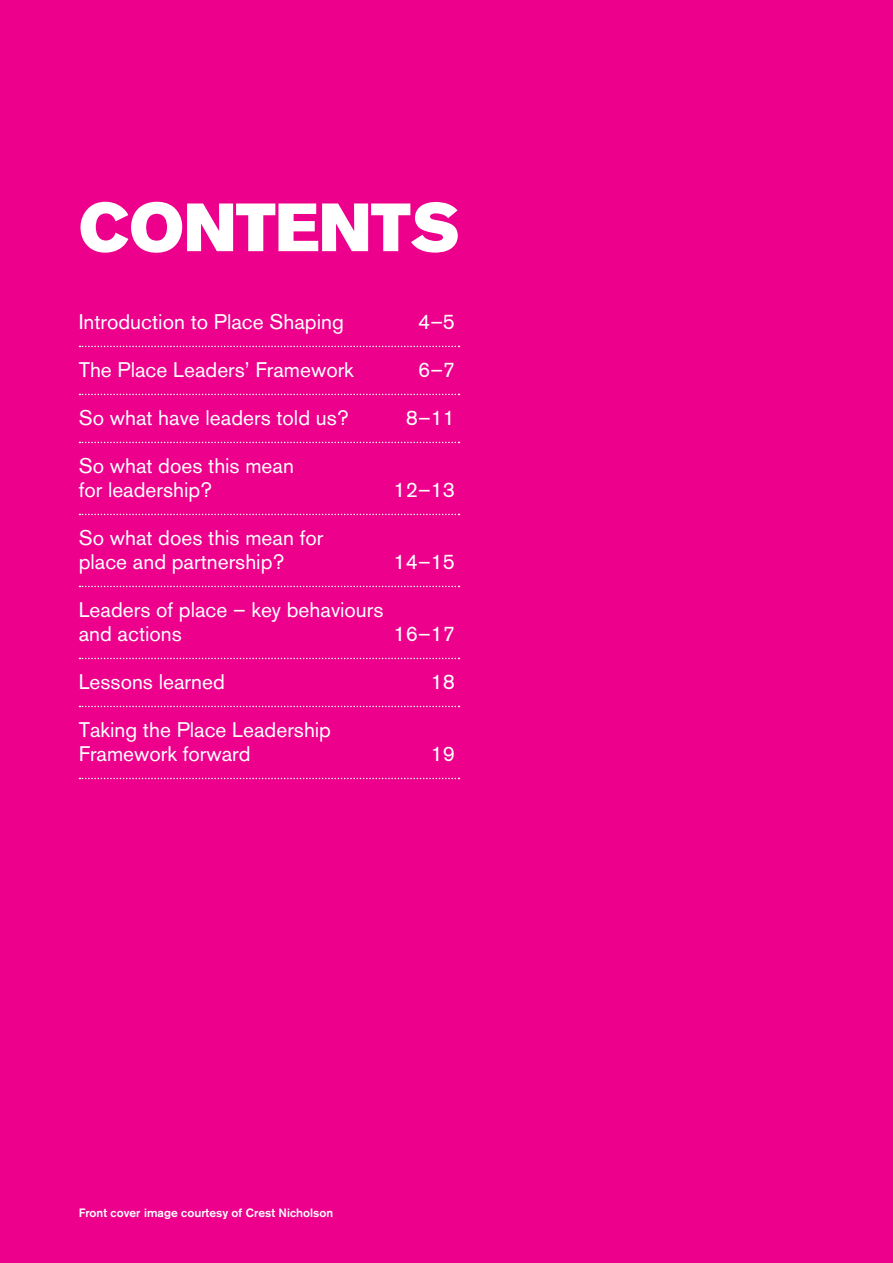
<style>
.page{position:relative;width:893px;height:1263px;background:#ec008c}
.page>*{position:absolute;margin:0;border:0;box-sizing:border-box;transform-origin:0 0}
.t1{font:67.5px "Akzidenz Grotesk BQ Super";color:#fff}
.t2{font:21px/24px "Akzidenz Grotesk BQ";color:#fff}
.t3{font:500 12px "Akzidenz Grotesk BQ";color:#fff}
</style>
<div class="page">
<svg style="left:79px;top:346px;width:380px;height:1px"></svg>
<svg style="left:79px;top:394px;width:380px;height:1px"></svg>
<svg style="left:79px;top:442px;width:380px;height:1px"></svg>
<svg style="left:79px;top:514px;width:380px;height:1px"></svg>
<svg style="left:79px;top:586px;width:380px;height:1px"></svg>
<svg style="left:79px;top:658px;width:380px;height:1px"></svg>
<svg style="left:79px;top:706px;width:380px;height:1px"></svg>
<svg style="left:79px;top:778px;width:380px;height:1px"></svg>
<h1 class="t1" style="left:79px;top:188px;width:370px">CONTENTS</h1>
<p class="t2" style="left:79px;top:309px;width:267px">Introduction to Place Shaping</p>
<p class="t2" style="left:418px;top:309px;width:39px">4–5</p>
<p class="t2" style="left:79px;top:357px;width:277px">The Place Leaders’ Framework</p>
<p class="t2" style="left:418px;top:357px;width:39px">6–7</p>
<p class="t2" style="left:79px;top:405px;width:271px">So what have leaders told us?</p>
<p class="t2" style="left:406px;top:405px;width:51px">8–11</p>
<p class="t2" style="left:79px;top:453px;width:217px">So what does this mean for leadership?</p>
<p class="t2" style="left:394px;top:477px;width:63px">12–13</p>
<p class="t2" style="left:79px;top:525px;width:246px">So what does this mean for place and partnership?</p>
<p class="t2" style="left:79px;top:597px;width:306px">Leaders of place – key behaviours and actions</p>
<p class="t2" style="left:394px;top:549px;width:63px">14–15</p>
<p class="t2" style="left:394px;top:621px;width:63px">16–17</p>
<p class="t2" style="left:79px;top:669px;width:148px">Lessons learned</p>
<p class="t2" style="left:431px;top:669px;width:26px">18</p>
<p class="t2" style="left:79px;top:717px;width:254px">Taking the Place Leadership<br>Framework forward</p>
<p class="t2" style="left:431px;top:741px;width:26px">19</p>
<p class="t3" style="left:79px;top:1205px;width:256px">Front cover image courtesy of Crest Nicholson</p>
</div>
